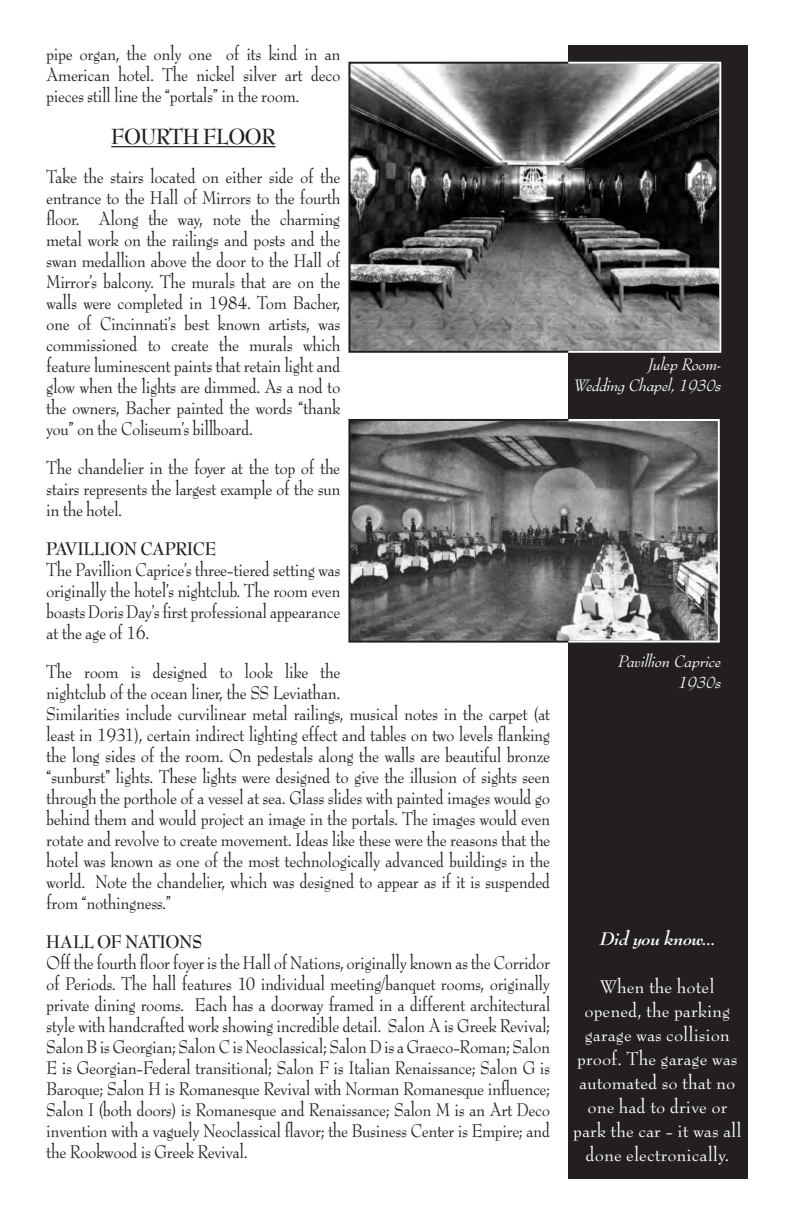
<style>
.page{position:relative;width:792px;height:1224px;background:#fff}
.page>*{position:absolute;margin:0;border:0;box-sizing:border-box;transform-origin:0 0}
.t1{font:700 24px "Bernhard Modern Std";letter-spacing:-.025em;color:#231f20;scale:.91 1}
.t2{font:20px/21px "Bernhard Modern Std";letter-spacing:-.025em;color:#231f20;text-align:justify;scale:.91 1}
.t3{font:20px/24px "Bernhard Modern Std";color:#fff;text-align:center}
.t4{font:700 20px "Bernhard Modern Std";letter-spacing:-.025em;color:#231f20;scale:.91 1}
.t5{font:italic 700 20px "Bernhard Modern Std";color:#fff}
.t6{font:italic 18px "Bernhard Modern Std";letter-spacing:-.01em;color:#fff}
</style>
<div class="page">
<div style="left:568px;top:45px;width:180px;height:1134px;background:#231f20"></div>
<hr style="left:111px;top:146px;width:165px;height:1px;background:#231f20">
<img style="left:351px;top:65px;width:367px;height:285px">
<div style="left:567px;top:62px;width:154px;height:291px;border:2px solid #fff"></div>
<img style="left:351px;top:422px;width:366px;height:218px">
<div style="left:348px;top:419px;width:373px;height:224px;border:2px solid #231f20"></div>
<div style="left:567px;top:419px;width:153px;height:224px;border:2px solid #fff"></div>
<p class="t2" style="left:46px;top:44px;width:325px">pipe organ, the only one of its kind in an American hotel. The nickel silver art deco pieces still line the “portals” in the room.</p>
<p class="t1" style="left:111px;top:124px;width:182px">FOURTH FLOOR</p>
<p class="t2" style="left:46px;top:167px;width:325px">Take the stairs located on either side of the entrance to the Hall of Mirrors to the fourth floor. Along the way, note the charming metal work on the railings and posts and the swan medallion above the door to the Hall of Mirror’s balcony. The murals that are on the walls were completed in 1984. Tom Bacher, one of Cincinnati’s best known artists, was commissioned to create the murals which feature luminescent paints that retain light and glow when the lights are dimmed. As a nod to the owners, Bacher painted the words “thank you” on the Coliseum’s billboard.</p>
<p class="t2" style="left:46px;top:458px;width:325px">The chandelier in the foyer at the top of the stairs represents the largest example of the sun in the hotel.</p>
<p class="t4" style="left:46px;top:539px;width:188px">PAVILLION CAPRICE</p>
<p class="t2" style="left:46px;top:560px;width:325px">The Pavillion Caprice’s three-tiered setting was originally the hotel’s nightclub. The room even boasts Doris Day’s first professional appearance at the age of 16.</p>
<p class="t2" style="left:46px;top:662px;width:555px;text-align:left">The room is designed to look like the<br>nightclub of the ocean liner, the SS Leviathan.<br>Similarities include curvilinear metal railings, musical notes in the carpet (at least in 1931), certain indirect lighting effect and tables on two levels flanking the long sides of the room. On pedestals along the walls are beautiful bronze “sunburst” lights. These lights were designed to give the illusion of sights seen through the porthole of a vessel at sea. Glass slides with painted images would go behind them and would project an image in the portals. The images would even rotate and revolve to create movement. Ideas like these were the reasons that the hotel was known as one of the most technologically advanced buildings in the world. Note the chandelier, which was designed to appear as if it is suspended from “nothingness.”</p>
<p class="t4" style="left:46px;top:932px;width:173px">HALL OF NATIONS</p>
<p class="t2" style="left:46px;top:953px;width:555px">Off the fourth floor foyer is the Hall of Nations, originally known as the Corridor of Periods. The hall features 10 individual meeting/banquet rooms, originally private dining rooms. Each has a doorway framed in a different architectural style with handcrafted work showing incredible detail. Salon A is Greek Revival; Salon B is Georgian; Salon C is Neoclassical; Salon D is a Graeco-Roman; Salon E is Georgian-Federal transitional; Salon F is Italian Renaissance; Salon G is Baroque; Salon H is Romanesque Revival with Norman Romanesque influence; Salon I (both doors) is Romanesque and Renaissance; Salon M is an Art Deco invention with a vaguely Neoclassical flavor; the Business Center is Empire; and the Rookwood is Greek Revival.</p>
<p class="t6" style="left:648px;top:355px;width:75px">Julep Room-</p>
<p class="t6" style="left:573px;top:376px;width:150px">Wedding Chapel, 1930s</p>
<p class="t6" style="left:618px;top:652px;width:105px">Pavillion Caprice</p>
<p class="t6" style="left:678px;top:674px;width:45px">1930s</p>
<p class="t5" style="left:599px;top:928px;width:117px">Did you know...</p>
<p class="t3" style="left:573px;top:975px;width:170px">When the hotel opened, the parking garage was collision proof. The garage was automated so that no one had to drive or park the car - it was all done electronically.</p>
</div>
